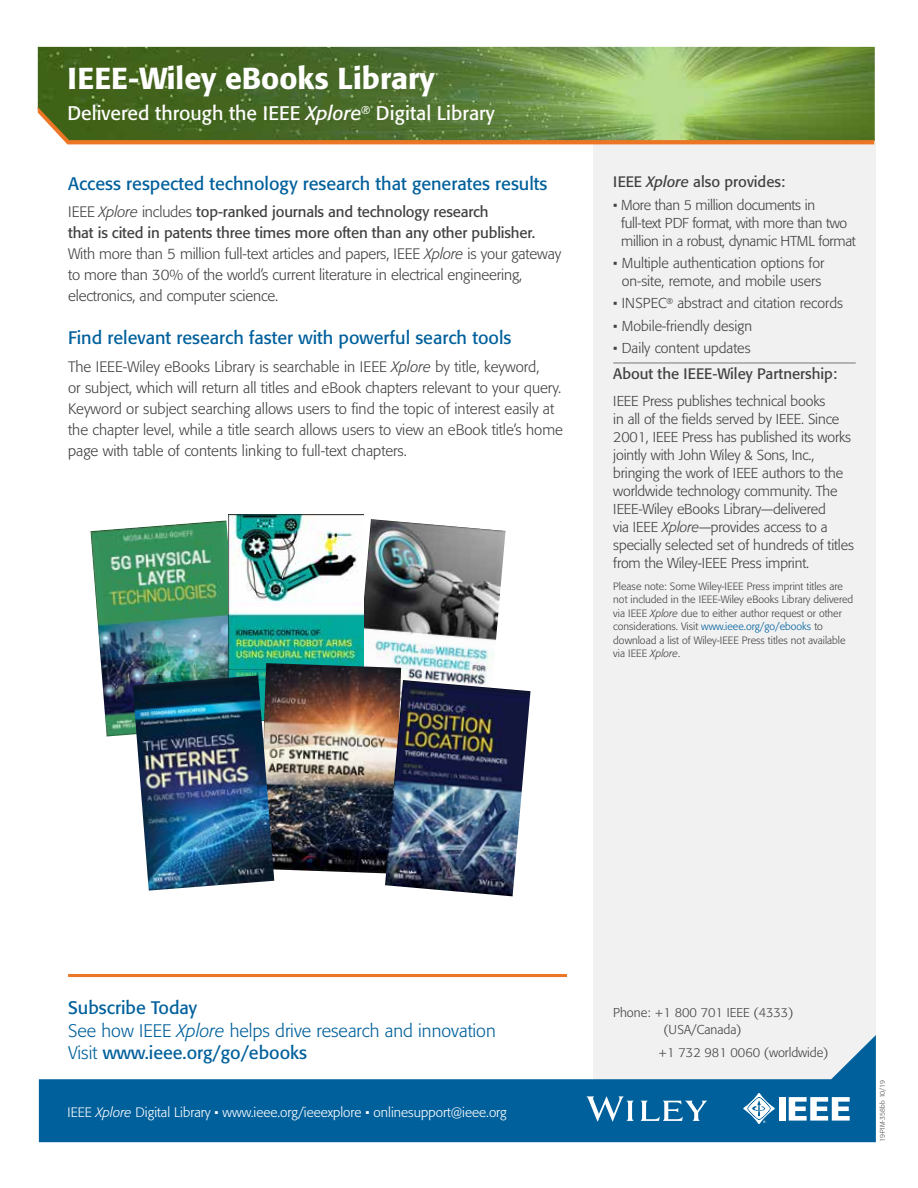
<style>
.page{position:relative;width:918px;height:1188px;background:#fff}
.page>*{position:absolute;margin:0;border:0;box-sizing:border-box;transform-origin:0 0}
.t1{font:500 30px "Formata";color:#fff}
.t2{font:19.5px "Formata";color:#fff}
.t3{font:18px "Formata";color:#00609c}
.t4{font:300 18px/22.5px "Formata";color:#00609c}
.t5{font:300 15px/21px "Formata";color:#414042}
.t6{font:15px "Formata";color:#414042}
.t7{font:300 14.25px/18px "Formata";letter-spacing:-.01em;color:#414042}
.t8{font:300 13.5px "Formata";color:#fff}
.t9{font:300 12.75px/16.5px "Formata";color:#414042;text-align:center}
.t10{font:300 10.5px/13.5px "Formata";color:#414042}
.t11{font:300 6.75px "Formata";color:#414042}
.s1{font-style:italic}
.s2{font-weight:400}
.s3{color:#00609c}
</style>
<div class="page">
<img style="left:38px;top:47px;width:837px;height:94px">
<div style="left:593px;top:141px;width:283px;height:894px;background:#f1f1f2"></div>
<svg style="left:39px;top:1035px;width:837px;height:107px;fill:#00609c"></svg>
<div style="left:779px;top:1097px;width:6px;height:24px;background:#fff"></div>
<svg style="left:789px;top:1097px;width:61px;height:24px"></svg>
<svg style="left:743px;top:1093px;width:32px;height:31px"></svg>
<hr style="left:68px;top:974px;width:499px;height:3px;background:#ec7625">
<svg style="left:38px;top:107px;width:836px;height:37px;background:#6f8238"></svg>
<hr style="left:613px;top:363px;width:243px;height:1px;background:#757679">
<img style="left:364px;top:519px;width:142px;height:161px">
<img style="left:91px;top:520px;width:138px;height:217px">
<img style="left:229px;top:514px;width:135px;height:161px">
<img style="left:259px;top:663px;width:142px;height:211px">
<img style="left:385px;top:680px;width:146px;height:216px">
<img style="left:133px;top:675px;width:141px;height:216px">
<svg style="left:587px;top:1096px;width:120px;height:26px"></svg>
<h1 class="t1" style="left:68px;top:60px;width:368px">IEEE-Wiley eBooks Library</h1>
<h2 class="t2" style="left:68px;top:101px;width:429px">Delivered through the IEEE <span class="s1">Xplore</span><sup>®</sup> Digital Library</h2>
<p class="t3" style="left:68px;top:172px;width:481px">Access respected technology research that generates results</p>
<p class="t5" style="left:68px;top:202px;width:495px">IEEE <span class="s1">Xplore</span> includes <span class="s2">top-ranked journals and technology research<br>that is cited in patents three times more often than any other publisher.<br></span>With more than 5 million full-text articles and papers, IEEE <span class="s1">Xplore</span> is your gateway to more than 30% of the world’s current literature in electrical engineering, electronics, and computer science.</p>
<p class="t3" style="left:68px;top:327px;width:445px">Find relevant research faster with powerful search tools</p>
<p class="t5" style="left:68px;top:356px;width:496px">The IEEE-Wiley eBooks Library is searchable in IEEE <span class="s1">Xplore</span> by title, keyword,<br>or subject, which will return all titles and eBook chapters relevant to your query.<br>Keyword or subject searching allows users to find the topic of interest easily at the chapter level, while a title search allows users to view an eBook title’s home page with table of contents linking to full-text chapters.</p>
<p class="t6" style="left:613px;top:173px;width:173px">IEEE <span class="s1">Xplore</span> also provides:</p>
<p class="t7" style="left:621px;top:196px;width:236px;text-indent:-8px">• More than 5 million documents in full-text PDF format, with more than two million in a robust, dynamic HTML format</p>
<p class="t7" style="left:613px;top:254px;width:212px;text-align:center">• Multiple authentication options for on-site, remote, and mobile users</p>
<p class="t7" style="left:613px;top:294px;width:231px">• INSPEC<sup>®</sup> abstract and citation records</p>
<p class="t7" style="left:613px;top:317px;width:140px">• Mobile-friendly design</p>
<p class="t7" style="left:613px;top:339px;width:139px">• Daily content updates</p>
<p class="t6" style="left:613px;top:365px;width:225px">About the IEEE-Wiley Partnership:</p>
<p class="t7" style="left:613px;top:392px;width:242px">IEEE Press publishes technical books<br>in all of the fields served by IEEE. Since 2001, IEEE Press has published its works jointly with John Wiley &amp; Sons, Inc., bringing the work of IEEE authors to the worldwide technology community. The IEEE-Wiley eBooks Library—delivered<br>via IEEE <span class="s1">Xplore</span>—provides access to a specially selected set of hundreds of titles from the Wiley-IEEE Press imprint.</p>
<p class="t10" style="left:613px;top:580px;width:242px">Please note: Some Wiley-IEEE Press imprint titles are not included in the IEEE-Wiley eBooks Library delivered via IEEE <span class="s1">Xplore</span> due to either author request or other considerations. Visit <span class="s3">www.ieee.org/go/ebooks</span> to download a list of Wiley-IEEE Press titles not available via IEEE <span class="s1">Xplore</span>.</p>
<p class="t4" style="left:68px;top:997px;width:429px"><span class="s2">Subscribe Today<br></span>See how IEEE <span class="s1">Xplore</span> helps drive research and innovation<br>Visit <span class="s2">www.ieee.org/go/ebooks</span></p>
<p class="t9" style="left:613px;top:1005px;width:182px">Phone: +1 800 701 IEEE (4333) (USA/Canada)</p>
<p class="t9" style="left:658px;top:1044px;width:172px">+1 732 981 0060 (worldwide)</p>
<p class="t8" style="left:68px;top:1104px;width:441px">IEEE <span class="s1">Xplore</span> Digital Library • www.ieee.org/ieeexplore • onlinesupport@ieee.org</p>
<p class="t11" style="left:878px;top:1142px;width:64px;rotate:-90deg">19-PIM-358bb 10/19</p>
</div>
